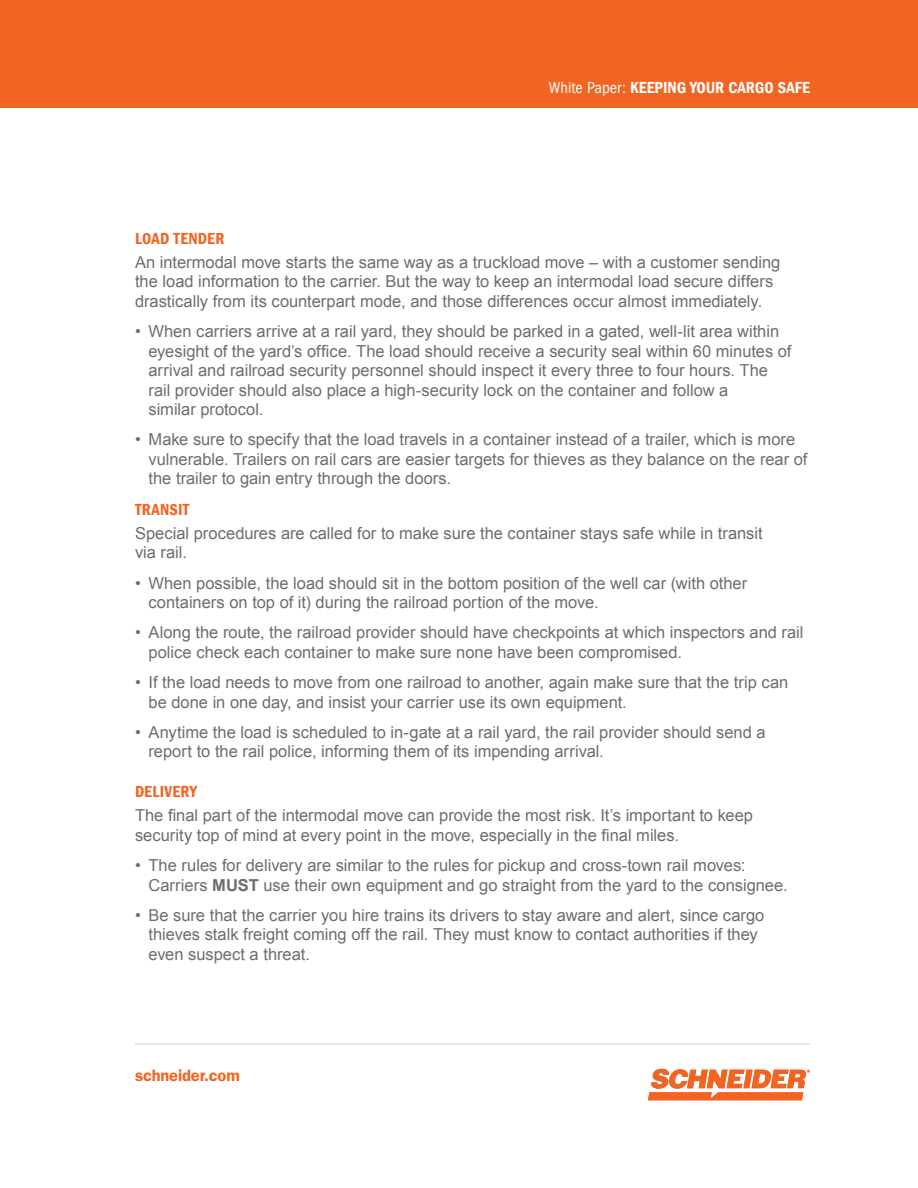
<style>
.page{position:relative;width:918px;height:1188px;background:#fff}
.page>*{position:absolute;margin:0;border:0;box-sizing:border-box;transform-origin:0 0}
.t1{font:16.5px/19.5px "Arial";color:#6c6d70}
.t2{font:16.5px "Franklin Gothic LT Com Dm Cn";color:#fff}
.t3{font:16.5px "Franklin Gothic LT Com Dm Cn";letter-spacing:.015em;color:#f26422}
.t4{font:16.5px "Franklin Gothic LT Com Dm";letter-spacing:-.01em;color:#f26422}
.t5{font:15px "Franklin Gothic LT Com Dm Cn";color:#fff}
.s1{font-family:"Franklin Gothic LT Com";font-stretch:condensed}
.s2{font-weight:700}
</style>
<div class="page">
<svg style="left:648px;top:1069px;width:162px;height:31px"></svg>
<hr style="left:135px;top:1044px;width:675px;height:1px;background:#dcdddf">
<div style="left:0;top:0;width:918px;height:108px;background:#f26422"></div>
<p class="t5" style="left:457px;top:79px;width:355px"><span class="s1">White Paper:</span> NEMPOR AUNDI UTEM EIUM LICAB INNONSEDET</p>
<p class="t2" style="left:549px;top:78px;width:263px"><span class="s1">White Paper:</span> KEEPING YOUR CARGO SAFE</p>
<p class="t3" style="left:135px;top:229px;width:91px">LOAD TENDER</p>
<p class="t1" style="left:135px;top:252px;width:647px">An intermodal move starts the same way as a truckload move – with a customer sending the load information to the carrier. But the way to keep an intermodal load secure differs drastically from its counterpart mode, and those differences occur almost immediately.</p>
<p class="t1" style="left:148px;top:322px;width:645px;text-indent:-13px">• When carriers arrive at a rail yard, they should be parked in a gated, well-lit area within eyesight of the yard’s office. The load should receive a security seal within 60 minutes of arrival and railroad security personnel should inspect it every three to four hours. The rail provider should also place a high-security lock on the container and follow a<br>similar protocol.</p>
<p class="t1" style="left:148px;top:430px;width:660px;text-indent:-13px">• Make sure to specify that the load travels in a container instead of a trailer, which is more vulnerable. Trailers on rail cars are easier targets for thieves as they balance on the rear of the trailer to gain entry through the doors.</p>
<p class="t3" style="left:135px;top:500px;width:56px">TRANSIT</p>
<p class="t1" style="left:135px;top:523px;width:629px">Special procedures are called for to make sure the container stays safe while in transit via rail.</p>
<p class="t1" style="left:148px;top:573px;width:600px;text-indent:-13px">• When possible, the load should sit in the bottom position of the well car (with other containers on top of it) during the railroad portion of the move.</p>
<p class="t1" style="left:148px;top:623px;width:657px;text-indent:-13px">• Along the route, the railroad provider should have checkpoints at which inspectors and rail police check each container to make sure none have been compromised.</p>
<p class="t1" style="left:148px;top:673px;width:641px;text-indent:-13px">• If the load needs to move from one railroad to another, again make sure that the trip can be done in one day, and insist your carrier use its own equipment.</p>
<p class="t1" style="left:148px;top:723px;width:619px;text-indent:-13px">• Anytime the load is scheduled to in-gate at a rail yard, the rail provider should send a report to the rail police, informing them of its impending arrival.</p>
<p class="t3" style="left:135px;top:782px;width:64px">DELIVERY</p>
<p class="t1" style="left:135px;top:806px;width:620px">The final part of the intermodal move can provide the most risk. It’s important to keep security top of mind at every point in the move, especially in the final miles.</p>
<p class="t1" style="left:148px;top:856px;width:641px;text-indent:-13px">• The rules for delivery are similar to the rules for pickup and cross-town rail moves:<br>Carriers <span class="s2">MUST</span> use their own equipment and go straight from the yard to the consignee.</p>
<p class="t1" style="left:148px;top:905px;width:617px;text-indent:-13px">• Be sure that the carrier you hire trains its drivers to stay aware and alert, since cargo thieves stalk freight coming off the rail. They must know to contact authorities if they even suspect a threat.</p>
<p class="t4" style="left:135px;top:1066px;width:106px">schneider.com</p>
</div>
